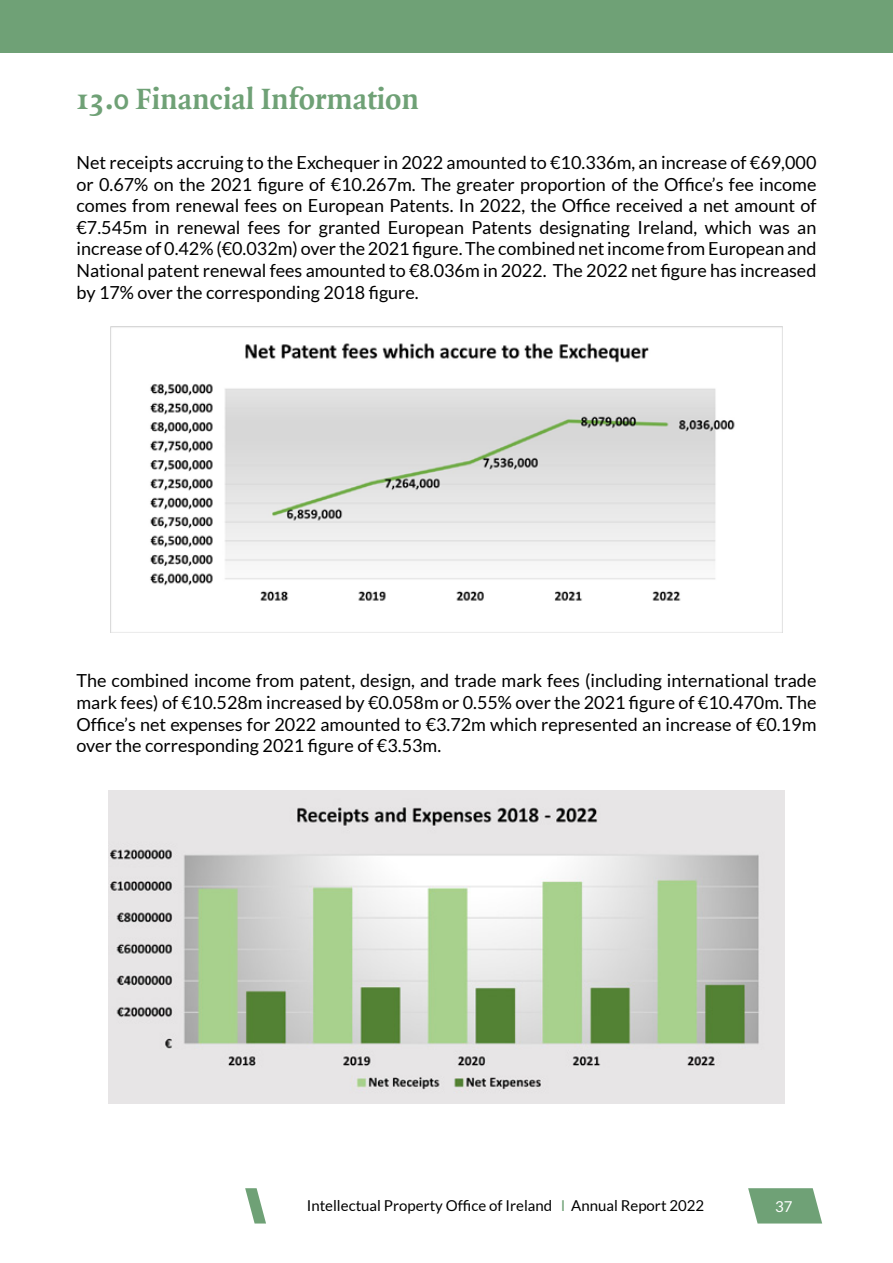
<style>
.page{position:relative;width:893px;height:1263px;background:#fff}
.page>*{position:absolute;margin:0;border:0;box-sizing:border-box;transform-origin:0 0}
.t1{font:700 31.5px "Quadraat";color:#6fa176}
.t2{font:18px/21.6px "Lato";color:#000;text-align:justify}
.t3{font:15px "Lato";color:#000}
.t4{font:15px "Lato";color:#fff}
.s1{color:#6fa176}
</style>
<div class="page">
<svg style="left:748px;top:1188px;width:74px;height:35px;background:#82ad88"></svg>
<svg style="left:245px;top:1188px;width:21px;height:35px"></svg>
<div style="left:0;top:0;width:893px;height:53px;background:#6fa176"></div>
<img style="left:110px;top:326px;width:673px;height:307px">
<img style="left:108px;top:791px;width:677px;height:313px">
<h1 class="t1" style="left:77px;top:83px;width:344px">13.0 Financial Information</h1>
<p class="t2" style="left:77px;top:151px;width:741px">Net receipts accruing to the Exchequer in 2022 amounted to €10.336m, an increase of €69,000 or 0.67% on the 2021 figure of €10.267m. The greater proportion of the Office’s fee income comes from renewal fees on European Patents. In 2022, the Office received a net amount of €7.545m in renewal fees for granted European Patents designating Ireland, which was an increase of 0.42% (€0.032m) over the 2021 figure. The combined net income from European and National patent renewal fees amounted to €8.036m in 2022. The 2022 net figure has increased by 17% over the corresponding 2018 figure.</p>
<p class="t2" style="left:77px;top:670px;width:741px">The combined income from patent, design, and trade mark fees (including international trade mark fees) of €10.528m increased by €0.058m or 0.55% over the 2021 figure of €10.470m. The Office’s net expenses for 2022 amounted to €3.72m which represented an increase of €0.19m over the corresponding 2021 figure of €3.53m.</p>
<p class="t3" style="left:307px;top:1197px;width:399px">Intellectual Property Office of Ireland <span class="s1">I</span> Annual Report 2022</p>
<p class="t4" style="left:775px;top:1198px;width:19px">37</p>
</div>
